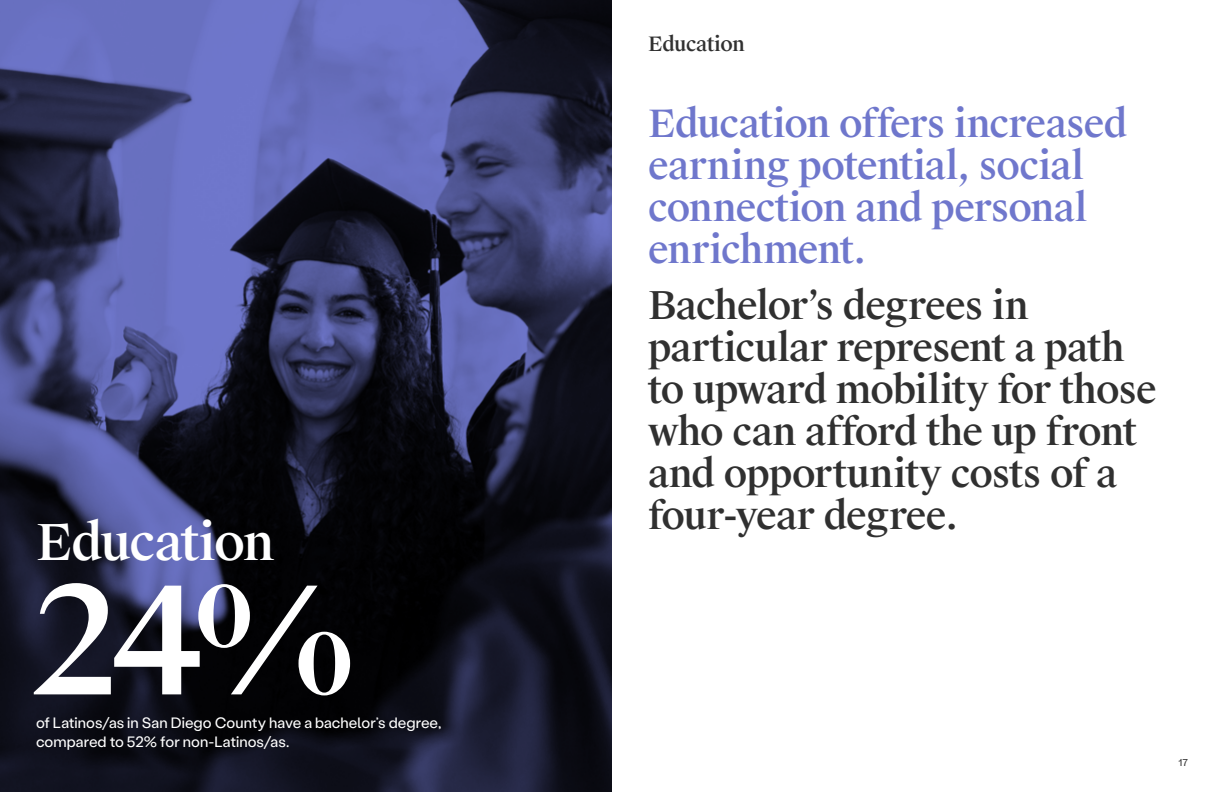
<style>
.page{position:relative;width:1224px;height:792px;background:#fff}
.page>*{position:absolute;margin:0;border:0;box-sizing:border-box;transform-origin:0 0}
.t1{font:500 150px "Suisse Works";color:#fff}
.t2{font:500 50px "Suisse Works";letter-spacing:-.03em;color:#fff}
.t3{font:500 38px/42px "Suisse Works";letter-spacing:-.025em;color:#303030}
.t4{font:500 38px/42px "Suisse Works";letter-spacing:-.02em;color:#6f77cc}
.t5{font:500 20px "Suisse Works";letter-spacing:-.02em;color:#303030}
.t6{font:15px/19px "Stabil Grotesk";color:#fff}
.t7{font:10px "Stabil Grotesk";color:#303030}
</style>
<div class="page">
<svg style="left:0;top:0;width:612px;height:792px;background:#2d3154"></svg>
<h2 class="t2" style="left:36px;top:512px;width:240px">Education</h2>
<h1 class="t1" style="left:36px;top:548px;width:319px">24%</h1>
<p class="t6" style="left:36px;top:712px;width:407px">of Latinos/as in San Diego County have a bachelor’s degree, compared to 52% for non-Latinos/as.</p>
<p class="t5" style="left:648px;top:32px;width:98px">Education</p>
<p class="t4" style="left:648px;top:104px;width:481px">Education offers increased earning potential, social connection and personal enrichment.</p>
<p class="t3" style="left:648px;top:285px;width:510px">Bachelor’s degrees in particular represent a path to upward mobility for those who can afford the up front and opportunity costs of a four-year degree.</p>
<p class="t7" style="left:1179px;top:756px;width:11px">17</p>
</div>
